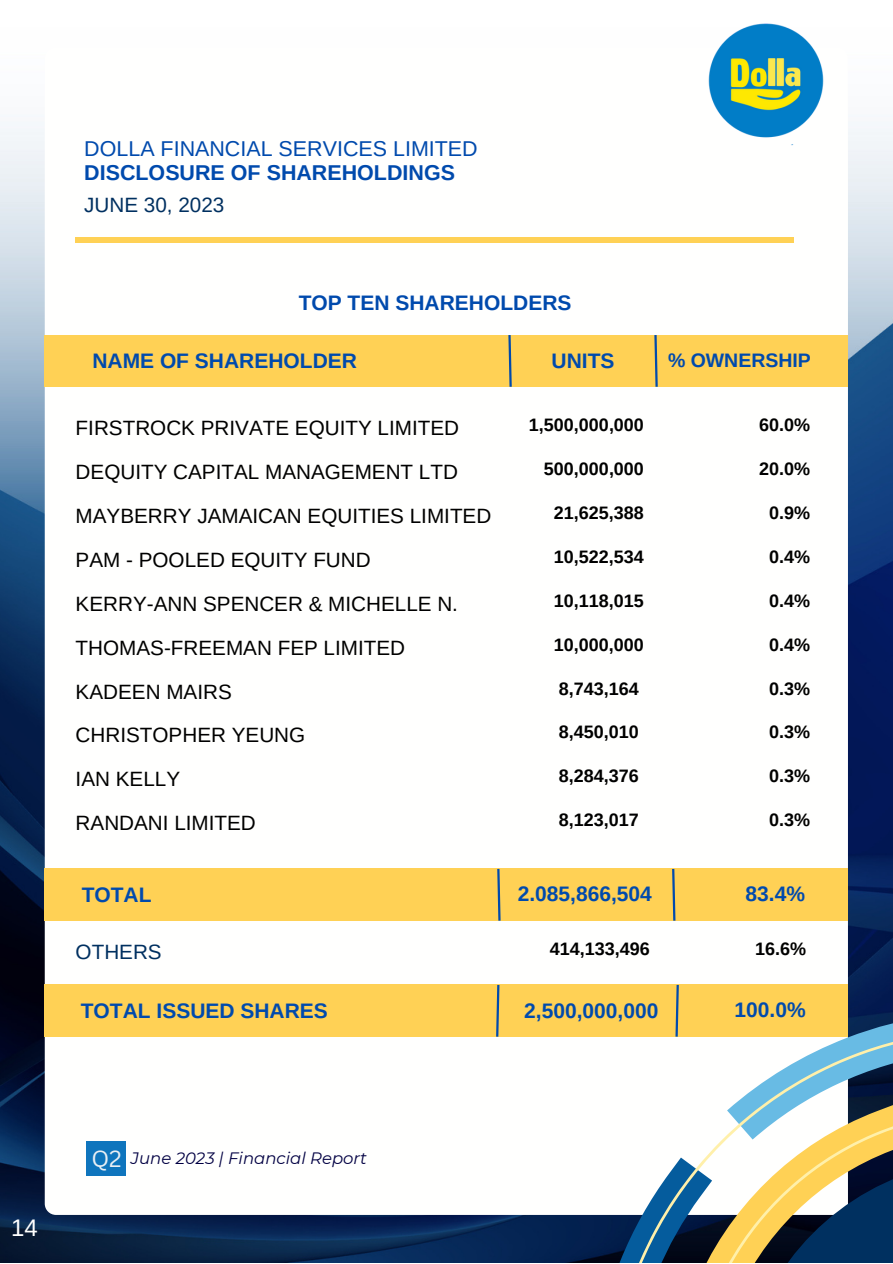
<style>
.page{position:relative;width:893px;height:1264px;background:#fff}
.page>*{position:absolute;margin:0;border:0;box-sizing:border-box;transform-origin:0 0}
.t1{font:24px "Arimo";color:#fffffe}
.t2{font:22.8px "Canva Sans";color:#eaeff4}
.t3{font:21.45px "Arimo";color:#004aad}
.t4{font:700 21.45px "Arimo";color:#004aad}
.t5{font:700 21px "Arimo";color:#004aad}
.t6{font:20.7px/43.8px "Arimo";color:#000}
.t7{font:20.7px "Arimo";color:#003060}
.t8{font:700 19.5px "Arimo";color:#004aad}
.t9{font:700 18px "Arimo";color:#000}
.t10{font:italic 16.5px "Montserrat";color:#020043}
.t11{font:16.5px "Canva Sans";color:#eaeff4}
</style>
<div class="page">
<img style="left:0;top:122px;width:892px;height:1140px">
<div style="left:45px;top:47px;width:802px;height:1167px;background:#fffffe;border-radius:11px"></div>
<div style="left:76px;top:238px;width:718px;height:5px;background:#ffd155"></div>
<div style="left:45px;top:335px;width:802px;height:52px;background:#ffd155"></div>
<svg style="left:654px;top:335px;width:4px;height:52px"></svg>
<svg style="left:508px;top:335px;width:4px;height:52px"></svg>
<div style="left:45px;top:868px;width:802px;height:52px;background:#ffd155"></div>
<svg style="left:671px;top:868px;width:5px;height:53px"></svg>
<svg style="left:496px;top:868px;width:5px;height:53px"></svg>
<div style="left:45px;top:984px;width:802px;height:52px;background:#ffd155"></div>
<svg style="left:595px;top:982px;width:297px;height:280px"></svg>
<svg style="left:495px;top:984px;width:5px;height:53px"></svg>
<div style="left:87px;top:1140px;width:39px;height:35px;background:#0f75bd"></div>
<img style="left:708px;top:23px;width:144px;height:122px">
<p class="t3" style="left:84px;top:136px;width:395px">DOLLA FINANCIAL SERVICES LIMITED</p>
<p class="t4" style="left:84px;top:161px;width:372px">DISCLOSURE OF SHAREHOLDINGS</p>
<p class="t7" style="left:84px;top:193px;width:142px">JUNE 30, 2023</p>
<p class="t5" style="left:299px;top:291px;width:274px">TOP TEN SHAREHOLDERS</p>
<p class="t5" style="left:92px;top:348px;width:266px">NAME OF SHAREHOLDER</p>
<p class="t5" style="left:551px;top:348px;width:64px">UNITS</p>
<p class="t8" style="left:668px;top:349px;width:144px">% OWNERSHIP</p>
<p class="t6" style="left:76px;top:406px;width:385px">FIRSTROCK PRIVATE EQUITY LIMITED</p>
<p class="t6" style="left:76px;top:450px;width:384px">DEQUITY CAPITAL MANAGEMENT LTD</p>
<p class="t6" style="left:76px;top:494px;width:417px">MAYBERRY JAMAICAN EQUITIES LIMITED</p>
<p class="t6" style="left:76px;top:538px;width:296px">PAM - POOLED EQUITY FUND</p>
<p class="t6" style="left:76px;top:581px;width:384px">KERRY-ANN SPENCER &amp; MICHELLE N.<br>THOMAS-FREEMAN FEP LIMITED</p>
<p class="t6" style="left:76px;top:669px;width:158px">KADEEN MAIRS</p>
<p class="t6" style="left:76px;top:713px;width:231px">CHRISTOPHER YEUNG</p>
<p class="t6" style="left:76px;top:757px;width:106px">IAN KELLY</p>
<p class="t6" style="left:76px;top:801px;width:182px">RANDANI LIMITED</p>
<p class="t9" style="left:529px;top:415px;width:116px">1,500,000,000</p>
<p class="t9" style="left:759px;top:415px;width:52px">60.0%</p>
<p class="t9" style="left:544px;top:459px;width:101px">500,000,000</p>
<p class="t9" style="left:759px;top:459px;width:52px">20.0%</p>
<p class="t9" style="left:554px;top:503px;width:91px">21,625,388</p>
<p class="t9" style="left:769px;top:503px;width:42px">0.9%</p>
<p class="t9" style="left:554px;top:546px;width:91px">10,522,534</p>
<p class="t9" style="left:769px;top:546px;width:42px">0.4%</p>
<p class="t9" style="left:554px;top:590px;width:91px">10,118,015</p>
<p class="t9" style="left:769px;top:590px;width:42px">0.4%</p>
<p class="t9" style="left:554px;top:634px;width:91px">10,000,000</p>
<p class="t9" style="left:769px;top:634px;width:42px">0.4%</p>
<p class="t9" style="left:559px;top:678px;width:81px">8,743,164</p>
<p class="t9" style="left:769px;top:678px;width:42px">0.3%</p>
<p class="t9" style="left:559px;top:722px;width:81px">8,450,010</p>
<p class="t9" style="left:769px;top:722px;width:42px">0.3%</p>
<p class="t9" style="left:559px;top:766px;width:81px">8,284,376</p>
<p class="t9" style="left:769px;top:766px;width:42px">0.3%</p>
<p class="t9" style="left:559px;top:809px;width:81px">8,123,017</p>
<p class="t9" style="left:769px;top:809px;width:42px">0.3%</p>
<p class="t5" style="left:82px;top:883px;width:71px">TOTAL</p>
<p class="t5" style="left:517px;top:882px;width:136px">2.085,866,504</p>
<p class="t5" style="left:745px;top:882px;width:61px">83.4%</p>
<p class="t7" style="left:76px;top:940px;width:88px">OTHERS</p>
<p class="t9" style="left:549px;top:939px;width:101px">414,133,496</p>
<p class="t9" style="left:755px;top:939px;width:52px">16.6%</p>
<p class="t5" style="left:81px;top:998px;width:248px">TOTAL ISSUED SHARES</p>
<p class="t5" style="left:524px;top:998px;width:136px">2,500,000,000</p>
<p class="t5" style="left:734px;top:998px;width:73px">100.0%</p>
<p class="t1" style="left:11px;top:1214px;width:28px">14</p>
<p class="t2" style="left:91px;top:1142px;width:32px">Q2</p>
<p class="t11" style="left:104px;top:1148px;width:11px">2</p>
<p class="t10" style="left:131px;top:1147px;width:237px">June 2023 | Financial Report</p>
</div>
